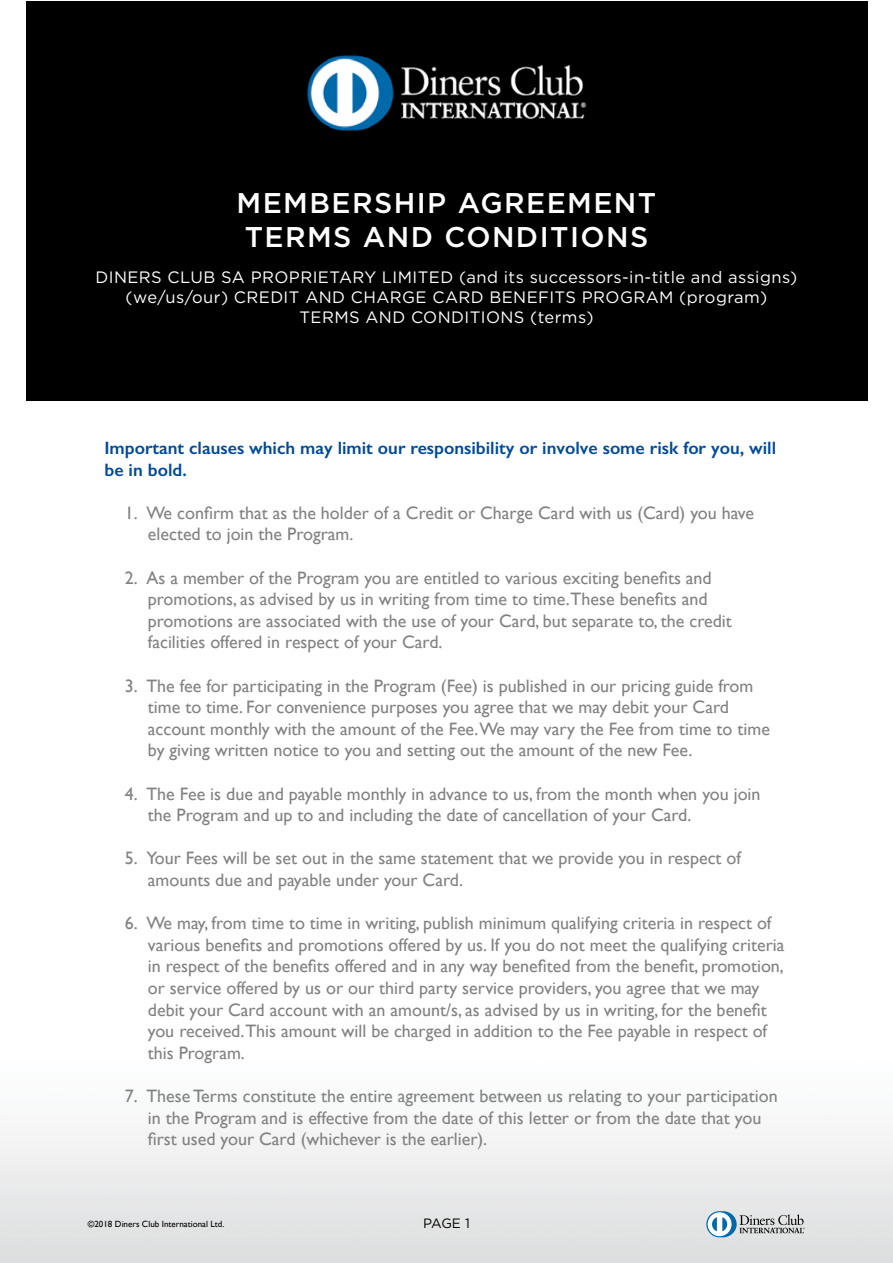
<style>
.page{position:relative;width:893px;height:1263px;background:#fff}
.page>*{position:absolute;margin:0;border:0;box-sizing:border-box;transform-origin:0 0}
.t1{font:500 28.5px/34.2px "Gotham";letter-spacing:.05em;color:#fff}
.t2{font:18px/21.6px "Gill Sans";color:#828282}
.t3{font:600 18px/21.6px "Gill Sans";color:#004a98}
.t4{font:16.5px/19.8px "Gotham";letter-spacing:.025em;color:#fff;text-align:center}
.t5{font:13.5px "Gotham";color:#000}
.t6{font:9px "Gill Sans";color:#010101}
</style>
<div class="page">
<svg style="left:706px;top:1211px;width:99px;height:26px;background:#b3bfc7"></svg>
<div style="left:26px;top:1px;width:841px;height:399px;background:#000"></div>
<img style="left:307px;top:55px;width:280px;height:76px">
<h1 class="t1" style="left:237px;top:186px;width:421px">MEMBERSHIP AGREEMENT<br>TERMS AND CONDITIONS</h1>
<p class="t4" style="left:96px;top:267px;width:703px">DINERS CLUB SA PROPRIETARY LIMITED (and its successors-in-title and assigns) (we/us/our) CREDIT AND CHARGE CARD BENEFITS PROGRAM (program)<br>TERMS AND CONDITIONS (terms)</p>
<p class="t3" style="left:104px;top:437px;width:673px">Important clauses which may limit our responsibility or involve some risk for you, will be in bold.</p>
<p class="t2" style="left:148px;top:502px;width:608px;text-indent:-23px">1. We confirm that as the holder of a Credit or Charge Card with us (Card) you have elected to join the Program.</p>
<p class="t2" style="left:148px;top:566px;width:585px;text-indent:-23px">2. As a member of the Program you are entitled to various exciting benefits and promotions, as advised by us in writing from time to time.These benefits and promotions are associated with the use of your Card, but separate to, the credit facilities offered in respect of your Card.</p>
<p class="t2" style="left:148px;top:674px;width:623px;text-indent:-23px">3. The fee for participating in the Program (Fee) is published in our pricing guide from time to time. For convenience purposes you agree that we may debit your Card account monthly with the amount of the Fee.We may vary the Fee from time to time by giving written notice to you and setting out the amount of the new Fee.</p>
<p class="t2" style="left:148px;top:782px;width:614px;text-indent:-23px">4. The Fee is due and payable monthly in advance to us, from the month when you join the Program and up to and including the date of cancellation of your Card.</p>
<p class="t2" style="left:148px;top:847px;width:595px;text-indent:-23px">5. Your Fees will be set out in the same statement that we provide you in respect of amounts due and payable under your Card.</p>
<p class="t2" style="left:148px;top:912px;width:638px;text-indent:-23px">6. We may, from time to time in writing, publish minimum qualifying criteria in respect of various benefits and promotions offered by us. If you do not meet the qualifying criteria in respect of the benefits offered and in any way benefited from the benefit, promotion, or service offered by us or our third party service providers, you agree that we may debit your Card account with an amount/s, as advised by us in writing, for the benefit you received.This amount will be charged in addition to the Fee payable in respect of this Program.</p>
<p class="t2" style="left:148px;top:1085px;width:631px;text-indent:-23px">7. These Terms constitute the entire agreement between us relating to your participation in the Program and is effective from the date of this letter or from the date that you first used your Card (whichever is the earlier).</p>
<p class="t6" style="left:88px;top:1219px;width:138px">©2018 Diners Club International Ltd.</p>
<p class="t5" style="left:423px;top:1215px;width:48px">PAGE 1</p>
</div>
